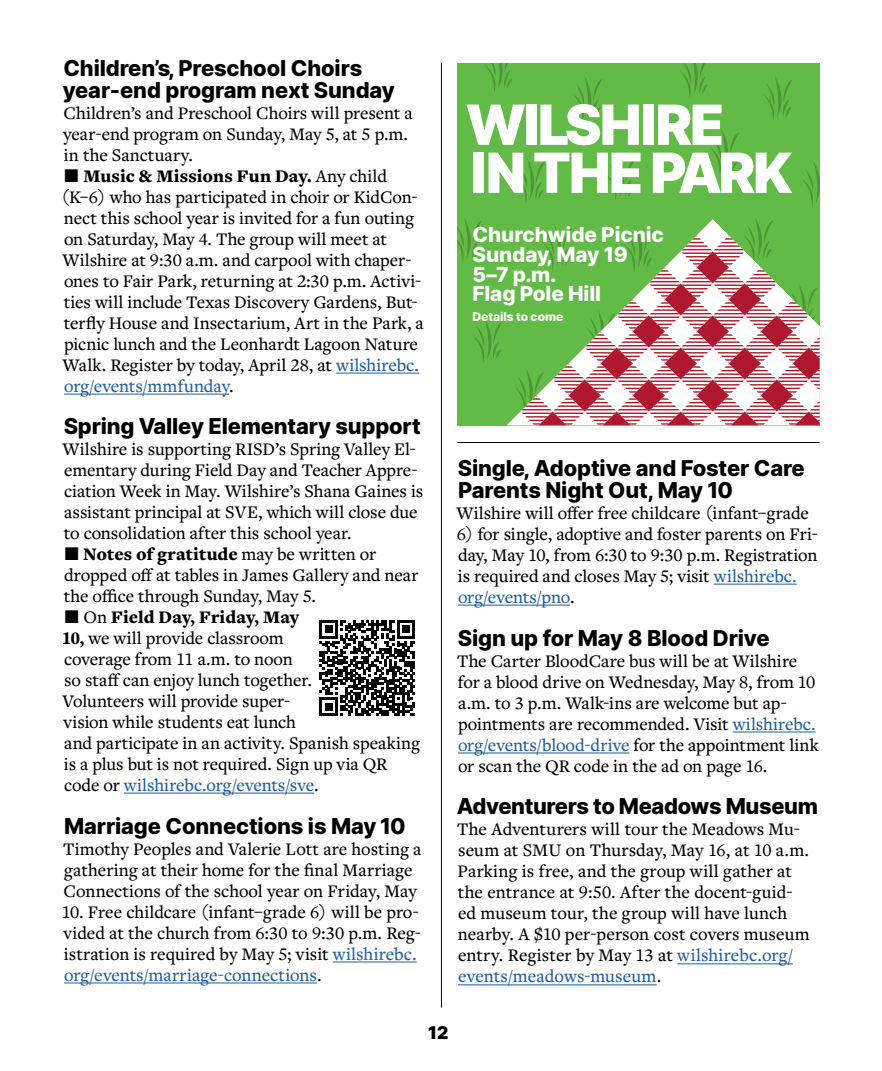
<style>
.page{position:relative;width:882px;height:1071px;background:#fff}
.page>*{position:absolute;margin:0;border:0;box-sizing:border-box;transform-origin:0 0}
.t1{font:900 55.3px/48.1px "Inter";letter-spacing:-.035em;color:#fff}
.t2{font:800 21.88px/21.9px "Inter";letter-spacing:-.005em;color:#000}
.t3{font:800 20.82px/19.6px "Inter";letter-spacing:-.005em;color:#fff}
.t4{font:500 18.38px/21px "Freight Text Pro";color:#000}
.t5{font:900 17.5px "Inter";color:#000}
.t6{font:800 12.08px "Inter";letter-spacing:-.005em;color:#fff}
.s1{font-weight:900}
.s2{color:#215e9e}
</style>
<div class="page">
<svg style="left:320px;top:620px;width:95px;height:96px"></svg>
<hr style="left:441px;top:63px;width:1px;height:945px;background:#000">
<hr style="left:714px;top:584px;width:83px;height:1px;background:#215e9e">
<hr style="left:458px;top:605px;width:112px;height:1px;background:#215e9e">
<hr style="left:733px;top:732px;width:83px;height:1px;background:#215e9e">
<hr style="left:458px;top:753px;width:171px;height:1px;background:#215e9e">
<hr style="left:677px;top:964px;width:116px;height:1px;background:#215e9e">
<hr style="left:458px;top:985px;width:199px;height:1px;background:#215e9e">
<hr style="left:336px;top:373px;width:83px;height:1px;background:#215e9e">
<hr style="left:64px;top:394px;width:165px;height:1px;background:#215e9e">
<hr style="left:124px;top:793px;width:190px;height:1px;background:#215e9e">
<hr style="left:333px;top:962px;width:84px;height:1px;background:#215e9e">
<hr style="left:64px;top:983px;width:253px;height:1px;background:#215e9e">
<div style="left:457px;top:63px;width:363px;height:362px;background:#62bb46"></div>
<svg style="left:710px;top:130px;width:29px;height:43px"></svg>
<svg style="left:516px;top:159px;width:29px;height:44px"></svg>
<svg style="left:573px;top:76px;width:29px;height:44px"></svg>
<svg style="left:474px;top:319px;width:29px;height:44px"></svg>
<svg style="left:803px;top:163px;width:17px;height:43px"></svg>
<svg style="left:680px;top:63px;width:28px;height:34px"></svg>
<svg style="left:764px;top:77px;width:29px;height:44px"></svg>
<svg style="left:606px;top:157px;width:29px;height:44px"></svg>
<svg style="left:514px;top:218px;width:306px;height:207px"></svg>
<svg style="left:457px;top:218px;width:25px;height:44px"></svg>
<svg style="left:485px;top:63px;width:27px;height:29px"></svg>
<hr style="left:457px;top:442px;width:363px;height:1px;background:#000">
<p class="t2" style="left:63px;top:56px;width:334px">Children’s, Preschool Choirs year-end program next Sunday</p>
<p class="t4" style="left:63px;top:102px;width:351px">Children’s and Preschool Choirs will present a year-end program on Sunday, May 5, at 5 p.m. in the Sanctuary.</p>
<p class="t4" style="left:61px;top:165px;width:364px">■ <span class="s1">Music &amp; Missions Fun Day.</span> Any child (K–6) who has participated in choir or KidCon&shy;nect this school year is invited for a fun outing on Saturday, May 4. The group will meet at Wilshire at 9:30 a.m. and carpool with chaper&shy;ones to Fair Park, returning at 2:30 p.m. Activi&shy;ties will include Texas Discovery Gardens, But&shy;terfly House and Insectarium, Art in the Park, a picnic lunch and the Leonhardt Lagoon Nature Walk. Register by today, April 28, at <span class="s2">wilshirebc. org/events/mmfunday</span>.</p>
<p class="t2" style="left:64px;top:414px;width:359px">Spring Valley Elementary support</p>
<p class="t4" style="left:63px;top:438px;width:362px">Wilshire is supporting RISD’s Spring Valley El&shy;ementary during Field Day and Teacher Appre&shy;ciation Week in May. Wilshire’s Shana Gaines is assistant principal at SVE, which will close due to consolidation after this school year.</p>
<p class="t4" style="left:64px;top:543px;width:356px">■ <span class="s1">Notes of gratitude</span> may be written or dropped off at tables in James Gallery and near the office through Sunday, May 5.</p>
<p class="t4" style="left:62px;top:606px;width:359px">■ On <span class="s1">Field Day, Friday, May<br>10,</span> we will provide classroom<br>coverage from 11 a.m. to noon<br>so staff can enjoy lunch together.<br>Volunteers will provide super-<br>vision while students eat lunch<br>and participate in an activity. Spanish speaking is a plus but is not required. Sign up via QR code or <span class="s2">wilshirebc.org/events/sve</span>.</p>
<p class="t2" style="left:64px;top:814px;width:343px">Marriage Connections is May 10</p>
<p class="t4" style="left:63px;top:837px;width:360px">Timothy Peoples and Valerie Lott are hosting a gathering at their home for the final Marriage<br>Connections of the school year on Friday, May</p>
<p class="t4" style="left:62px;top:900px;width:361px">10. Free childcare (infant–grade 6) will be pro&shy;vided at the church from 6:30 to 9:30 p.m. Reg&shy;istration is required by May 5; visit <span class="s2">wilshirebc. org/events/marriage-connections</span>.</p>
<h1 class="t1" style="left:466px;top:99px;width:329px">WILSHIRE<br>IN THE PARK</h1>
<p class="t3" style="left:472px;top:224px;width:193px">Churchwide Picnic<br>Sunday, May 19<br>5–7 p.m.<br>Flag Pole Hill</p>
<p class="t6" style="left:472px;top:307px;width:92px">Details to come</p>
<p class="t2" style="left:458px;top:456px;width:349px">Single, Adoptive and Foster Care<br>Parents Night Out, May 10</p>
<p class="t4" style="left:457px;top:502px;width:354px">Wilshire will offer free childcare (infant–grade</p>
<p class="t4" style="left:457px;top:523px;width:363px">6) for single, adoptive and foster parents on Fri&shy;day, May 10, from 6:30 to 9:30 p.m. Registration is required and closes May 5; visit <span class="s2">wilshirebc. org/events/pno</span>.</p>
<p class="t2" style="left:458px;top:626px;width:313px">Sign up for May 8 Blood Drive</p>
<p class="t4" style="left:457px;top:649px;width:363px">The Carter BloodCare bus will be at Wilshire for a blood drive on Wednesday, May 8, from 10 a.m. to 3 p.m. Walk-ins are welcome but ap&shy;pointments are recommended. Visit <span class="s2">wilshirebc. org/events/blood-drive</span> for the appointment link or scan the QR code in the ad on page 16.</p>
<p class="t2" style="left:457px;top:795px;width:363px">Adventurers to Meadows Museum</p>
<p class="t4" style="left:457px;top:818px;width:354px">The Adventurers will tour the Meadows Mu&shy;seum at SMU on Thursday, May 16, at 10 a.m.<br>Parking is free, and the group will gather at the entrance at 9:50. After the docent-guid&shy;ed museum tour, the group will have lunch nearby. A $10 per-person cost covers museum entry. Register by May 13 at <span class="s2">wilshirebc.org/ events/meadows-museum</span>.</p>
<p class="t5" style="left:428px;top:1019px;width:22px">12</p>
</div>
